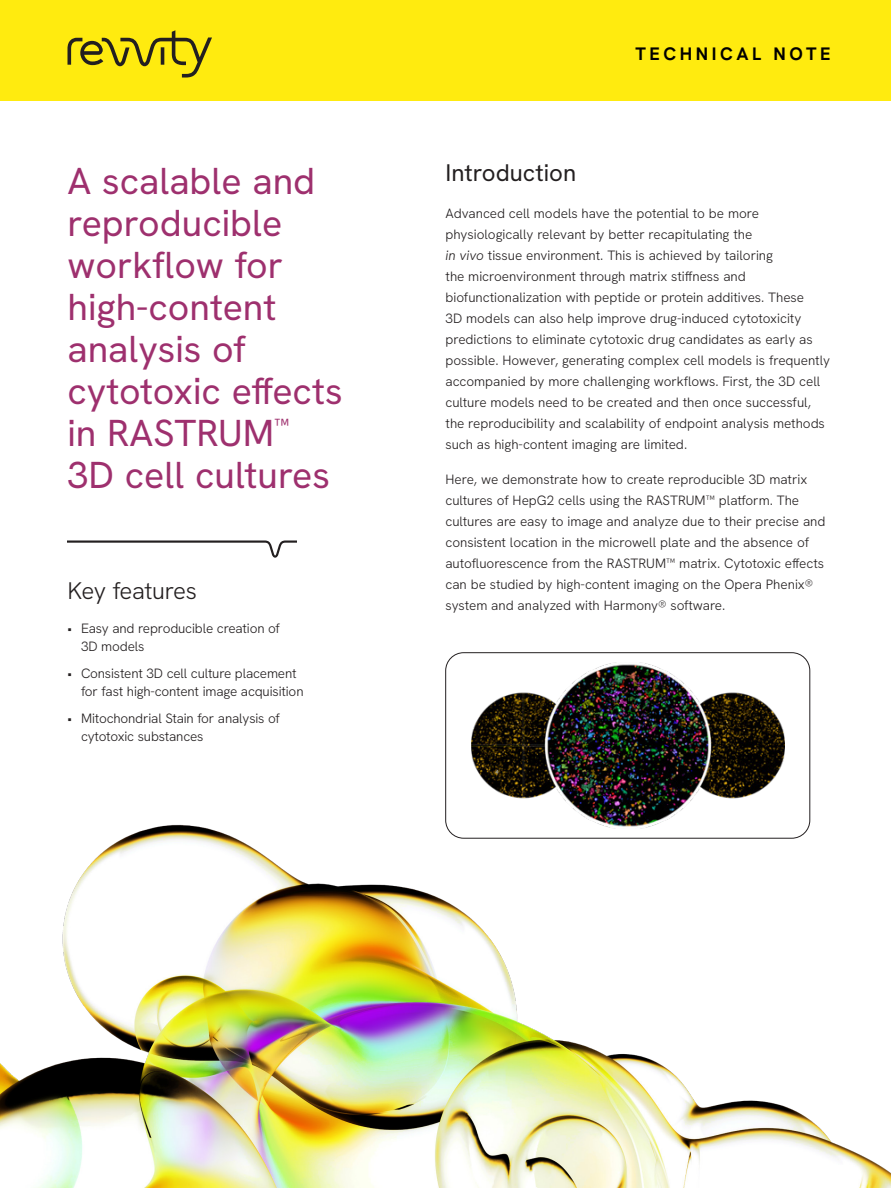
<style>
.page{position:relative;width:891px;height:1188px;background:#fff}
.page>*{position:absolute;margin:0;border:0;box-sizing:border-box;transform-origin:0 0}
.Intro_Head{font:37.5px/42px "Hanken Grotesk";color:#9e306e}
.Intro_subhead{font:24px "Hanken Grotesk";color:#231f20}
.Key_Author_HD{font:300 24px "Hanken Grotesk";letter-spacing:-.02em;color:#231f20}
.t1{font:700 18px "Hanken Grotesk";letter-spacing:.2em;color:#000}
.Body_Copy{font:300 13.5px/21px "Hanken Grotesk";letter-spacing:-.005em;color:#231f20}
.s1{font-style:italic}
</style>
<div class="page">
<div style="left:0;top:0;width:891px;height:101px;background:#ffeb0f"></div>
<svg style="left:68px;top:30px;width:144px;height:48px"></svg>
<img style="left:0;top:793px;width:891px;height:395px">
<svg style="left:68px;top:540px;width:229px;height:18px"></svg>
<div style="left:446px;top:653px;width:364px;height:185px;border:1px solid #231f20;border-radius:18px"></div>
<img style="left:471px;top:662px;width:313px;height:167px">
<p class="Intro_Head" style="left:68px;top:160px;width:249px">A scalable and reproducible</p>
<p class="Intro_Head" style="left:68px;top:244px;width:277px">workflow for high-content analysis of cytotoxic effects in RASTRUM<sup>™<br></sup>3D cell cultures</p>
<p class="Key_Author_HD" style="left:68px;top:575px;width:131px">Key features</p>
<p class="Body_Copy" style="left:81px;top:619px;width:201px;line-height:18px;text-indent:-14px">• Easy and reproducible creation of<br>3D models</p>
<p class="Body_Copy" style="left:81px;top:664px;width:224px;line-height:18px;text-indent:-14px">• Consistent 3D cell culture placement for fast high-content image acquisition</p>
<p class="Body_Copy" style="left:81px;top:709px;width:201px;line-height:18px;text-indent:-14px">• Mitochondrial Stain for analysis of cytotoxic substances</p>
<h3 class="t1" style="left:635px;top:43px;width:197px">TECHNICAL NOTE</h3>
<p class="Intro_subhead" style="left:446px;top:157px;width:132px">Introduction</p>
<p class="Body_Copy" style="left:446px;top:203px;width:386px">Advanced cell models have the potential to be more physiologically relevant by better recapitulating the<br><span class="s1">in vivo</span> tissue environment. This is achieved by tailoring<br>the microenvironment through matrix stiffness and biofunctionalization with peptide or protein additives. These<br>3D models can also help improve drug-induced cytotoxicity predictions to eliminate cytotoxic drug candidates as early as possible. However, generating complex cell models is frequently accompanied by more challenging workflows. First, the 3D cell culture models need to be created and then once successful, the reproducibility and scalability of endpoint analysis methods such as high-content imaging are limited.</p>
<p class="Body_Copy" style="left:446px;top:468px;width:381px">Here, we demonstrate how to create reproducible 3D matrix cultures of HepG2 cells using the RASTRUM™ platform. The cultures are easy to image and analyze due to their precise and consistent location in the microwell plate and the absence of autofluorescence from the RASTRUM™ matrix. Cytotoxic effects can be studied by high-content imaging on the Opera Phenix® system and analyzed with Harmony® software.</p>
</div>
